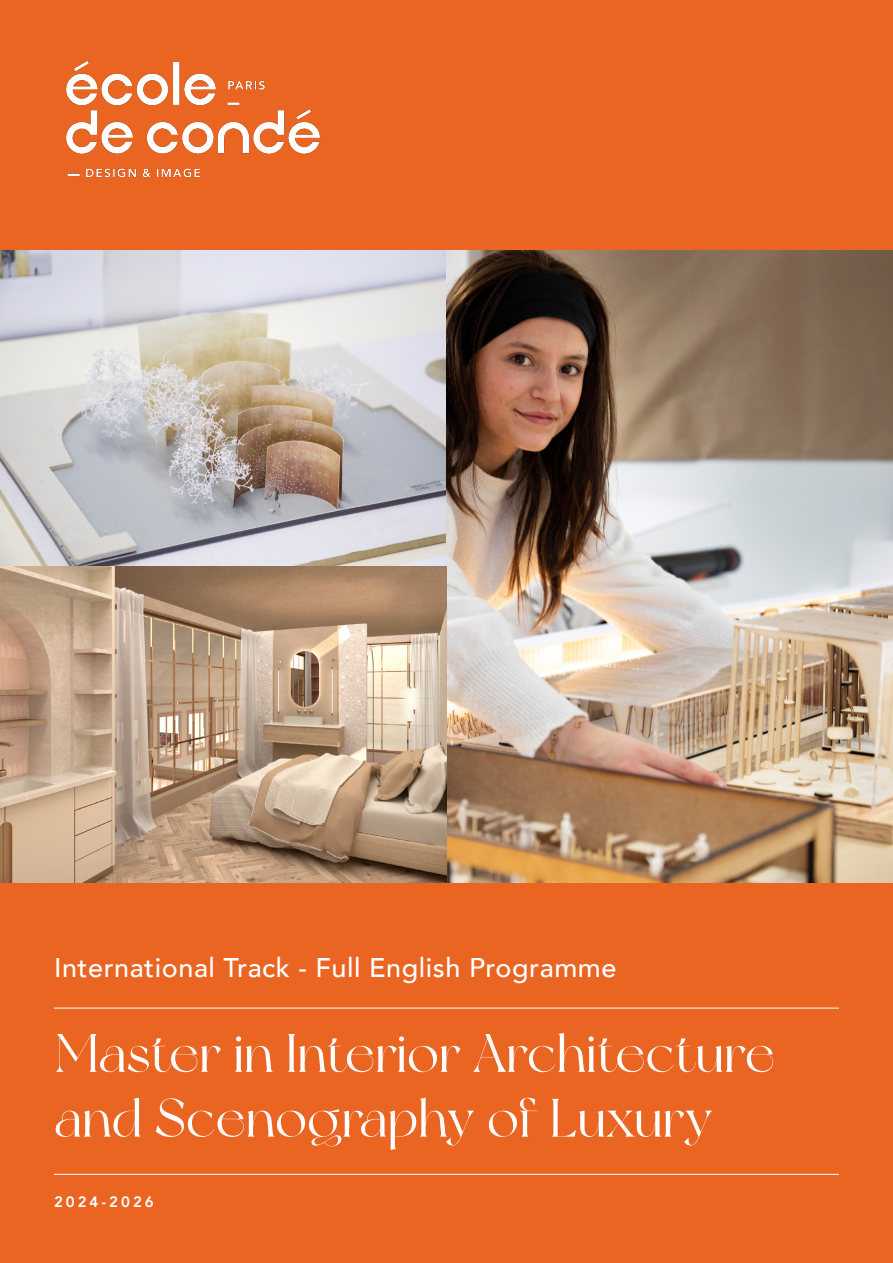
<style>
.page{position:relative;width:893px;height:1263px;background:#ea6422}
.page>*{position:absolute;margin:0;border:0;box-sizing:border-box;transform-origin:0 0}
.t1{font:54px/64.8px "New York";color:#fff}
.t2{font:500 27px "Avenir";letter-spacing:.02em;color:#fff}
.t3{font:800 15px "Avenir";letter-spacing:.2em;color:#fff}
</style>
<div class="page">
<hr style="left:54px;top:1008px;width:785px;height:1px;background:#fff">
<hr style="left:54px;top:1174px;width:785px;height:1px;background:#fff">
<img style="left:66px;top:61px;width:254px;height:117px">
<img style="left:0;top:251px;width:893px;height:631px">
<p class="t2" style="left:54px;top:944px;width:564px">International Track - Full English Programme</p>
<p class="t1" style="left:54px;top:1021px;width:722px">Master in Interior Architecture and Scenography of Luxury</p>
<p class="t3" style="left:54px;top:1190px;width:101px">2024-2026</p>
</div>
